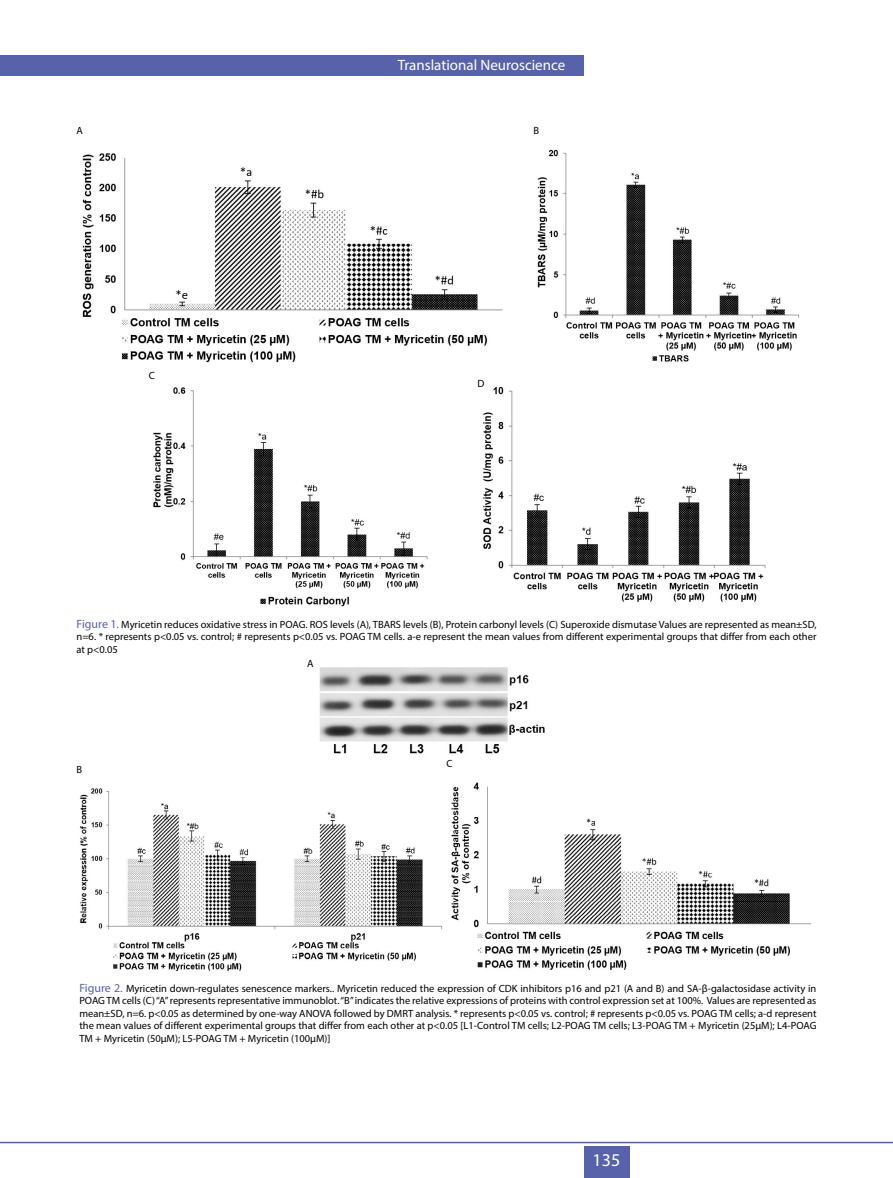
<style>
.page{position:relative;width:893px;height:1178px;background:#fff}
.page>*{position:absolute;margin:0;border:0;box-sizing:border-box;transform-origin:0 0}
.t1{font:18px "Myriad Pro";color:#fff}
.t2{font:15px "Myriad Pro";color:#fff}
.t3{font:10.5px/12.6px "Myriad Pro";color:#000;text-align:justify}
.s1{font-size:12px;color:#5862aa}
</style>
<div class="page">
<div style="left:584px;top:1146px;width:45px;height:32px;background:#5862aa"></div>
<hr style="left:0;top:1142px;width:893px;height:1px;background:#5862aa">
<img style="left:82px;top:153px;width:421px;height:210px">
<img style="left:537px;top:149px;width:263px;height:213px">
<img style="left:153px;top:387px;width:275px;height:220px">
<img style="left:483px;top:387px;width:283px;height:215px">
<img style="left:319px;top:667px;width:226px;height:87px">
<img style="left:80px;top:788px;width:363px;height:183px">
<img style="left:451px;top:782px;width:360px;height:188px">
<div style="left:0;top:55px;width:584px;height:21px;background:#5862aa"></div>
<h2 class="t2" style="left:398px;top:56px;width:169px">Translational Neuroscience</h2>
<p class="t3" style="left:77px;top:124px;width:8px">A</p>
<p class="t3" style="left:533px;top:124px;width:7px">B</p>
<p class="t3" style="left:149px;top:369px;width:8px">C</p>
<p class="t3" style="left:478px;top:376px;width:8px">D</p>
<p class="t3" style="left:77px;top:618px;width:741px"><span class="s1">Figure 1.</span> Myricetin reduces oxidative stress in POAG. ROS levels (A), TBARS levels (B), Protein carbonyl levels (C) Superoxide dismutase Values are represented as mean±SD, n=6. * represents p&lt;0.05 vs. control; # represents p&lt;0.05 vs. POAG TM cells. a-e represent the mean values from different experimental groups that differ from each other at p&lt;0.05</p>
<p class="t3" style="left:77px;top:763px;width:7px">B</p>
<p class="t3" style="left:307px;top:657px;width:8px">A</p>
<p class="t3" style="left:446px;top:757px;width:8px">C</p>
<p class="t3" style="left:79px;top:982px;width:739px"><span class="s1">Figure 2.</span> Myricetin down-regulates senescence markers.. Myricetin reduced the expression of CDK inhibitors p16 and p21 (A and B) and SA-β-galactosidase activity in POAG TM cells (C) “A” represents representative immunoblot. “B” indicates the relative expressions of proteins with control expression set at 100%. Values are represented as mean±SD, n=6. p&lt;0.05 as determined by one-way ANOVA followed by DMRT analysis. * represents p&lt;0.05 vs. control; # represents p&lt;0.05 vs. POAG TM cells; a-d represent the mean values of different experimental groups that differ from each other at p&lt;0.05 [L1-Control TM cells; L2-POAG TM cells; L3-POAG TM + Myricetin (25µM); L4-POAG TM + Myricetin (50µM); L5-POAG TM + Myricetin (100µM)]</p>
<h1 class="t1" style="left:593px;top:1148px;width:29px">135</h1>
</div>
